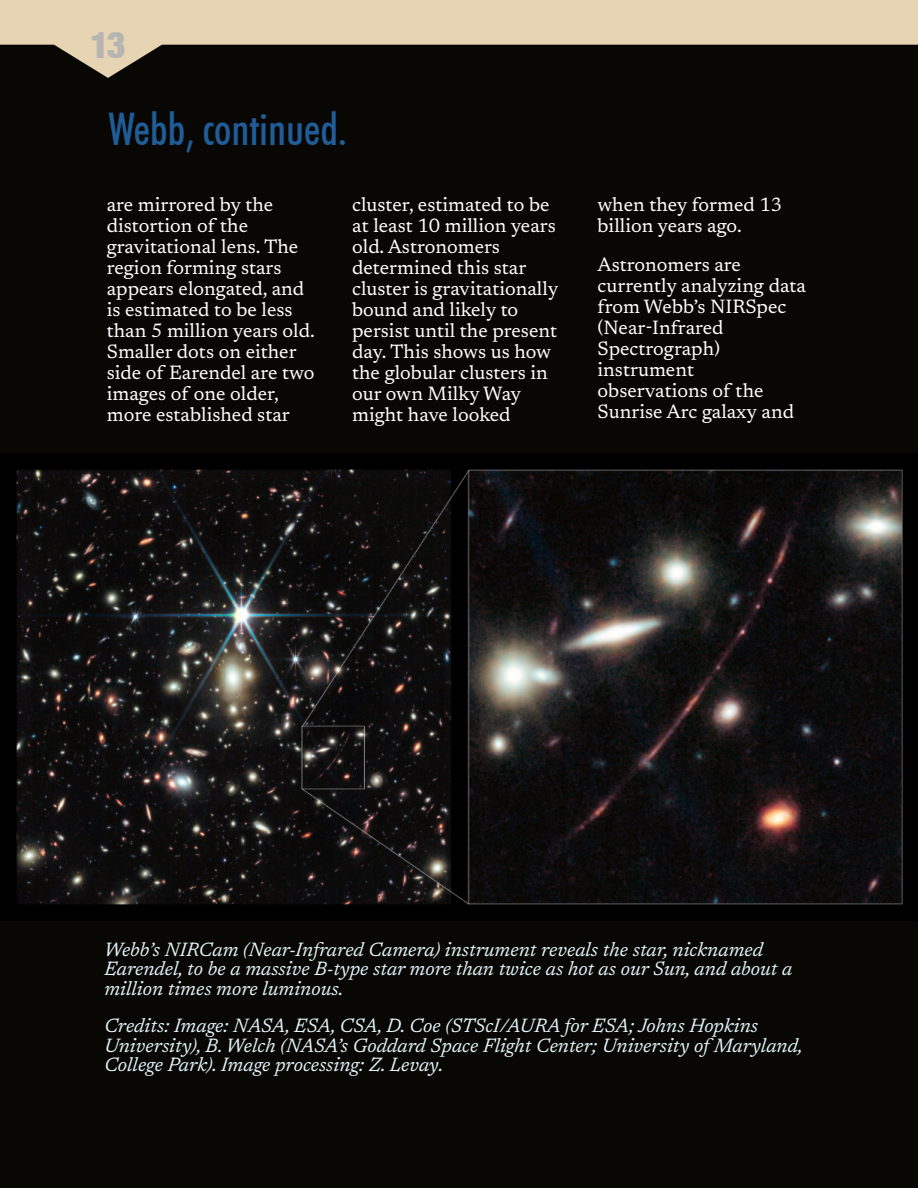
<style>
.page{position:relative;width:918px;height:1188px;background:#080704}
.page>*{position:absolute;margin:0;border:0;box-sizing:border-box;transform-origin:0 0}
.t1{font:500 condensed 45px "Futura BT";color:#205c97}
.t2{font:36px "Basic Sans Heavy SF Bold";color:#b6b5b4}
.t3{font:19.5px/21px "Newsreader";color:#fff}
.t4{font:italic 19.5px/19.5px "Newsreader";color:#e2f4f9}
</style>
<div class="page">
<svg style="left:0;top:0;width:917px;height:78px;fill:#e6d4b3"></svg>
<svg style="left:917px;top:0;width:1px;height:45px"></svg>
<img style="left:16px;top:469px;width:887px;height:436px">
<h2 class="t2" style="left:90px;top:31px;width:37px">13</h2>
<h1 class="t1" style="left:108px;top:111px;width:240px">Webb, continued.</h1>
<p class="t3" style="left:107px;top:196px;width:209px">are mirrored by the distortion of the gravitational lens. The region forming stars appears elongated, and is estimated to be less than 5 million years old.<br>Smaller dots on either side of Earendel are two images of one older, more established star</p>
<p class="t3" style="left:352px;top:196px;width:208px">cluster, estimated to be at least 10 million years old. Astronomers determined this star cluster is gravitationally bound and likely to persist until the present day. This shows us how the globular clusters in our own Milky Way might have looked</p>
<p class="t3" style="left:598px;top:196px;width:186px">when they formed 13 billion years ago.</p>
<p class="t3" style="left:598px;top:256px;width:210px">Astronomers are currently analyzing data from Webb’s NIRSpec (Near-Infrared<br>Spectrograph) instrument observations of the<br>Sunrise Arc galaxy and</p>
<p class="t4" style="left:104px;top:941px;width:690px">Webb’s NIRCam (Near-Infrared Camera) instrument reveals the star, nicknamed<br>Earendel, to be a massive B-type star more than twice as hot as our Sun, and about a million times more luminous.</p>
<p class="t4" style="left:104px;top:1018px;width:700px">Credits: Image: NASA, ESA, CSA, D. Coe (STScI/AURA for ESA; Johns Hopkins<br>University), B. Welch (NASA’s Goddard Space Flight Center; University of Maryland,<br>College Park). Image processing: Z. Levay.</p>
</div>
